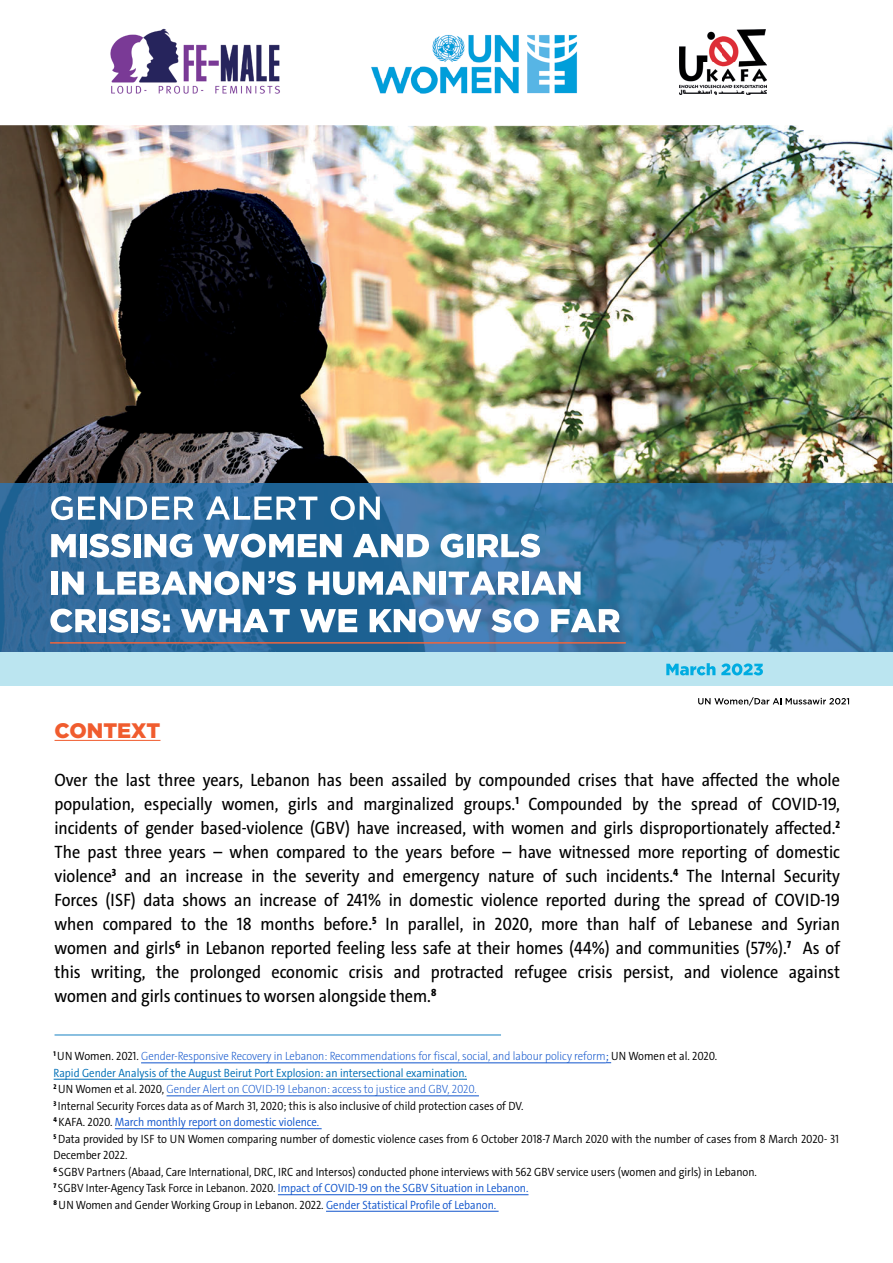
<style>
.page{position:relative;width:893px;height:1263px;background:#fff}
.page>*{position:absolute;margin:0;border:0;box-sizing:border-box;transform-origin:0 0}
.t1{font:900 21px "Gotham";color:#f05c2e}
.t2{font:18px/24px "The Sans S Cd Trial";color:#000}
.t3{font:300 12px/16.5px "The Sans S Cd Trial";color:#000}
.t4{font:200 12px "The Sans S Cd Trial";color:#15c}
.t5{font:300 12px "The Sans S Cd Trial";color:#15c}
.t6{font:300 12px "The Sans S Cd Trial";color:#006fb7}
.t7{font:800 10.5px "The Sans S Cd Trial";color:#000}
.t8{font:800 7.05px "The Sans S Cd Trial";color:#000}
.s1{font-weight:300;color:#000}
.s2{font-weight:300}
.s3{color:#000}
.s4{color:#15c}
</style>
<div class="page">
<hr style="left:55px;top:740px;width:105px;height:1px;background:#f05c2e">
<hr style="left:55px;top:1034px;width:446px;height:1px;background:#1782c2">
<hr style="left:141px;top:1062px;width:465px;height:1px;background:#15c">
<hr style="left:54px;top:1079px;width:413px;height:1px;background:#006fb7">
<hr style="left:167px;top:1095px;width:312px;height:1px;background:#15c">
<hr style="left:115px;top:1128px;width:207px;height:1px;background:#15c">
<hr style="left:278px;top:1194px;width:250px;height:1px;background:#15c">
<hr style="left:326px;top:1211px;width:173px;height:1px;background:#15c">
<img style="left:0;top:125px;width:892px;height:528px">
<img style="left:110px;top:28px;width:170px;height:66px">
<img style="left:679px;top:30px;width:87px;height:64px">
<img style="left:368px;top:35px;width:211px;height:91px">
<svg style="left:51px;top:496px;width:69px;height:24px"></svg>
<svg style="left:126px;top:497px;width:68px;height:23px"></svg>
<svg style="left:206px;top:496px;width:111px;height:24px"></svg>
<svg style="left:331px;top:496px;width:49px;height:24px"></svg>
<svg style="left:51px;top:534px;width:25px;height:23px"></svg>
<div style="left:80px;top:534px;width:6px;height:23px;background:#fff"></div>
<svg style="left:89px;top:534px;width:42px;height:24px"></svg>
<div style="left:134px;top:534px;width:6px;height:23px;background:#fff"></div>
<svg style="left:144px;top:534px;width:48px;height:24px"></svg>
<svg style="left:203px;top:534px;width:139px;height:24px"></svg>
<svg style="left:353px;top:534px;width:76px;height:23px"></svg>
<svg style="left:441px;top:534px;width:22px;height:24px"></svg>
<div style="left:467px;top:534px;width:6px;height:23px;background:#fff"></div>
<svg style="left:478px;top:534px;width:62px;height:24px"></svg>
<div style="left:51px;top:572px;width:7px;height:23px;background:#fff"></div>
<svg style="left:62px;top:572px;width:22px;height:23px"></svg>
<svg style="left:308px;top:571px;width:127px;height:24px"></svg>
<div style="left:439px;top:572px;width:7px;height:23px;background:#fff"></div>
<svg style="left:449px;top:571px;width:70px;height:24px"></svg>
<div style="left:522px;top:572px;width:6px;height:23px;background:#fff"></div>
<svg style="left:531px;top:571px;width:50px;height:24px"></svg>
<svg style="left:50px;top:609px;width:47px;height:24px"></svg>
<div style="left:99px;top:609px;width:7px;height:23px;background:#fff"></div>
<svg style="left:108px;top:609px;width:20px;height:24px"></svg>
<div style="left:131px;top:609px;width:7px;height:23px;background:#fff"></div>
<svg style="left:140px;top:609px;width:30px;height:24px"></svg>
<svg style="left:181px;top:609px;width:109px;height:23px"></svg>
<svg style="left:300px;top:609px;width:57px;height:23px"></svg>
<svg style="left:370px;top:609px;width:111px;height:24px"></svg>
<svg style="left:491px;top:609px;width:48px;height:24px"></svg>
<svg style="left:551px;top:609px;width:69px;height:23px"></svg>
<hr style="left:50px;top:642px;width:576px;height:2px;background:#f2653c">
<div style="left:0;top:653px;width:892px;height:33px;background:#bbe5f0"></div>
<svg style="left:666px;top:663px;width:49px;height:12px"></svg>
<svg style="left:721px;top:663px;width:42px;height:12px"></svg>
<svg style="left:698px;top:697px;width:151px;height:8px"></svg>
<svg style="left:97px;top:571px;width:199px;height:24px"></svg>
<p class="t1" style="left:55px;top:716px;width:107px">CONTEXT</p>
<p class="t2" style="left:464px;top:769px;width:378px;text-indent:-409px">Over the last three years, Lebanon has been assailed by compounded crises that have affected the whole groups.<sup>1</sup></p>
<p class="t2" style="left:748px;top:793px;width:16px">of</p>
<p class="t2" style="left:55px;top:793px;width:82px">population,</p>
<p class="t2" style="left:772px;top:793px;width:70px">COVID-19,</p>
<p class="t2" style="left:144px;top:793px;width:69px">especially</p>
<p class="t2" style="left:288px;top:793px;width:31px">girls</p>
<p class="t2" style="left:327px;top:793px;width:28px">and</p>
<p class="t2" style="left:363px;top:793px;width:92px">marginalized</p>
<p class="t2" style="left:55px;top:793px;width:787px;text-indent:474px">Compounded<br>incidents of gender based-violence (GBV) have increased, with women and girls disproportionately affected.<sup>2<br></sup>The past three years – when compared to the years before – have witnessed more reporting of domestic</p>
<p class="t7" style="left:112px;top:867px;width:6px">3</p>
<p class="t2" style="left:632px;top:793px;width:18px">by</p>
<p class="t2" style="left:658px;top:793px;width:25px">the</p>
<p class="t2" style="left:691px;top:793px;width:48px">spread</p>
<p class="t2" style="left:222px;top:793px;width:58px">women,</p>
<p class="t2" style="left:543px;top:865px;width:16px">of</p>
<p class="t2" style="left:55px;top:865px;width:59px">violence</p>
<p class="t2" style="left:606px;top:865px;width:108px">incidents.<sup>4</sup> The</p>
<p class="t2" style="left:721px;top:865px;width:56px">Internal</p>
<p class="t2" style="left:55px;top:889px;width:787px">Forces (ISF) data shows an increase of 241% in domestic violence reported during the spread of COVID-19</p>
<p class="t2" style="left:323px;top:913px;width:55px">before.<sup>5</sup></p>
<p class="t2" style="left:125px;top:865px;width:28px">and</p>
<p class="t2" style="left:784px;top:865px;width:58px">Security</p>
<p class="t2" style="left:273px;top:865px;width:25px">the</p>
<p class="t2" style="left:368px;top:865px;width:28px">and</p>
<p class="t2" style="left:566px;top:865px;width:34px">such</p>
<p class="t2" style="left:186px;top:865px;width:59px">increase</p>
<p class="t2" style="left:251px;top:865px;width:15px">in</p>
<p class="t2" style="left:305px;top:865px;width:56px">severity</p>
<p class="t2" style="left:488px;top:865px;width:48px">nature</p>
<p class="t2" style="left:403px;top:865px;width:78px">emergency</p>
<p class="t2" style="left:160px;top:865px;width:19px">an</p>
<p class="t2" style="left:628px;top:913px;width:29px">half</p>
<p class="t2" style="left:665px;top:913px;width:16px">of</p>
<p class="t2" style="left:55px;top:913px;width:41px">when</p>
<p class="t2" style="left:797px;top:913px;width:45px">Syrian</p>
<p class="t2" style="left:103px;top:913px;width:71px">compared</p>
<p class="t2" style="left:205px;top:913px;width:25px">the</p>
<p class="t2" style="left:261px;top:913px;width:55px">months</p>
<p class="t2" style="left:408px;top:913px;width:57px">parallel,</p>
<p class="t2" style="left:587px;top:913px;width:34px">than</p>
<p class="t2" style="left:688px;top:913px;width:66px">Lebanese</p>
<p class="t2" style="left:762px;top:913px;width:28px">and</p>
<p class="t2" style="left:472px;top:913px;width:15px">in</p>
<p class="t2" style="left:237px;top:913px;width:16px">18</p>
<p class="t2" style="left:495px;top:913px;width:39px">2020,</p>
<p class="t2" style="left:386px;top:913px;width:15px">In</p>
<p class="t2" style="left:181px;top:913px;width:16px">to</p>
<p class="t2" style="left:541px;top:913px;width:38px">more</p>
<p class="t2" style="left:55px;top:937px;width:122px">women and girls</p>
<p class="t2" style="left:186px;top:937px;width:606px">in Lebanon reported feeling less safe at their homes (44%) and communities )57% . <sup>7</sup>(</p>
<p class="t2" style="left:789px;top:937px;width:53px;text-align:right">As of against</p>
<p class="t7" style="left:175px;top:939px;width:7px">6</p>
<p class="t2" style="left:514px;top:961px;width:55px">refugee</p>
<p class="t2" style="left:55px;top:961px;width:383px">this<br>women and girls continues to worsen alongside them.<sup>8</sup></p>
<p class="t2" style="left:156px;top:961px;width:25px">the</p>
<p class="t2" style="left:190px;top:961px;width:73px">prolonged</p>
<p class="t2" style="left:394px;top:961px;width:28px">and</p>
<p class="t2" style="left:431px;top:961px;width:75px">protracted</p>
<p class="t2" style="left:684px;top:961px;width:28px">and</p>
<p class="t2" style="left:721px;top:961px;width:59px">violence</p>
<p class="t2" style="left:91px;top:961px;width:56px">writing,</p>
<p class="t2" style="left:271px;top:961px;width:68px">economic</p>
<p class="t2" style="left:349px;top:961px;width:36px">crisis</p>
<p class="t2" style="left:578px;top:961px;width:36px">crisis</p>
<p class="t2" style="left:623px;top:961px;width:52px">persist,</p>
<p class="t8" style="left:54px;top:1050px;width:4px">1</p>
<p class="t4" style="left:57px;top:1051px;width:661px"><span class="s1">UN Women. 2021.</span> Gender-Responsive Recovery in Lebanon: Recommendations for fiscal, social, and labour policy reform<span class="s2">;</span> <span class="s1">UN Women et al. 2020.</span></p>
<p class="t6" style="left:54px;top:1067px;width:415px">Rapid Gender Analysis of the August Beirut Port Explosion: an intersectional examination.</p>
<p class="t4" style="left:58px;top:1084px;width:420px"><span class="s1">UN Women et al. 2020,</span> Gender Alert on COVID-19 Lebanon: access to justice and GBV, 2020.</p>
<p class="t8" style="left:54px;top:1083px;width:5px">2</p>
<p class="t8" style="left:54px;top:1100px;width:4px">3</p>
<p class="t3" style="left:58px;top:1098px;width:467px">Internal Security Forces data as of March 31, 2020; this is also inclusive of child protection cases of DV.</p>
<p class="t8" style="left:54px;top:1116px;width:5px">4</p>
<p class="t5" style="left:59px;top:1117px;width:262px"><span class="s3">KAFA. 2020.</span> March monthly report on domestic violence.</p>
<p class="t3" style="left:58px;top:1131px;width:782px">Data provided by ISF to UN Women comparing number of domestic violence cases from 6 October 2018-7 March 2020 with the number of cases from 8 March 2020- 31</p>
<p class="t8" style="left:54px;top:1133px;width:4px">5</p>
<p class="t3" style="left:59px;top:1148px;width:700px;text-indent:-5px">December 2022.<br>SGBV Partners (Abaad, Care International, DRC, IRC and Intersos) conducted phone interviews with 562 GBV service users (women and girls) in Lebanon.</p>
<p class="t8" style="left:54px;top:1166px;width:5px">6</p>
<p class="t5" style="left:58px;top:1183px;width:472px"><span class="s3">SGBV Inter-Agency Task Force in Lebanon. 2020.</span> Impact of COVID-19 on the SGBV Situation in Lebanon.</p>
<p class="t8" style="left:54px;top:1182px;width:4px">7</p>
<p class="t8" style="left:54px;top:1199px;width:5px">8</p>
<p class="t3" style="left:59px;top:1197px;width:439px">UN Women and Gender Working Group in Lebanon. 2022. <span class="s4">Gender Statistical Profile of Lebanon.</span></p>
</div>
